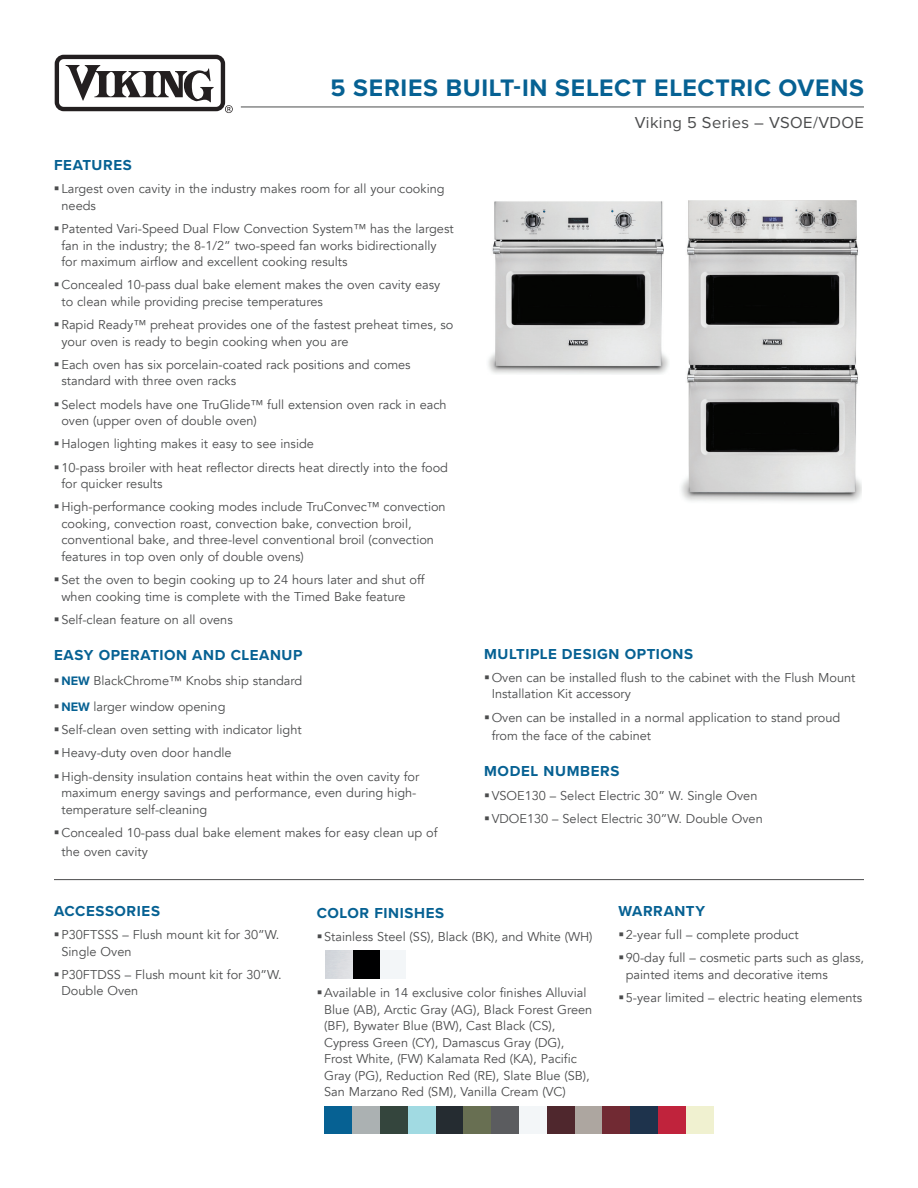
<style>
.page{position:relative;width:918px;height:1188px;background:#fff}
.page>*{position:absolute;margin:0;border:0;box-sizing:border-box;transform-origin:0 0}
.t1{font:700 24.75px "Proxima Nova";letter-spacing:.03em;color:#066193}
.t2{font:16.5px "Proxima Nova";letter-spacing:.025em;color:#4b4c4d}
.t3{font:700 15px "Proxima Nova";letter-spacing:.04em;color:#066193}
.t4{font:12.75px/16.5px "Avenir";color:#4b4c4d}
.s1{font-family:"Proxima Nova";font-weight:700;color:#066193}
</style>
<div class="page">
<hr style="left:54px;top:879px;width:810px;height:1px;background:#4b4c4d">
<img style="left:488px;top:201px;width:181px;height:173px">
<img style="left:681px;top:200px;width:181px;height:302px">
<hr style="left:241px;top:107px;width:623px;height:1px;background:#4b4c4d">
<svg style="left:55px;top:55px;width:178px;height:58px"></svg>
<div style="left:380px;top:950px;width:26px;height:29px;background:#f3f6f8"></div>
<div style="left:353px;top:950px;width:27px;height:29px;background:#000001"></div>
<div style="left:575px;top:1107px;width:27px;height:27px;background:#ada6a0"></div>
<div style="left:519px;top:1107px;width:28px;height:27px;background:#f3f6f8"></div>
<div style="left:491px;top:1107px;width:28px;height:27px;background:#5b5c5f"></div>
<div style="left:436px;top:1107px;width:27px;height:27px;background:#252c31"></div>
<div style="left:686px;top:1107px;width:27px;height:27px;background:#f0f1d0"></div>
<div style="left:463px;top:1107px;width:28px;height:27px;background:#686f52"></div>
<div style="left:380px;top:1107px;width:28px;height:27px;background:#34453d"></div>
<div style="left:352px;top:1107px;width:28px;height:27px;background:#abb1b2"></div>
<div style="left:408px;top:1107px;width:27px;height:27px;background:#a1dae2"></div>
<div style="left:325px;top:1107px;width:27px;height:27px;background:#066193"></div>
<div style="left:630px;top:1107px;width:28px;height:27px;background:#1e334c"></div>
<div style="left:658px;top:1107px;width:28px;height:27px;background:#c0233c"></div>
<div style="left:602px;top:1107px;width:28px;height:27px;background:#712a33"></div>
<div style="left:547px;top:1107px;width:27px;height:27px;background:#4f272d"></div>
<h1 class="t1" style="left:331px;top:70px;width:535px">5 SERIES BUILT-IN SELECT ELECTRIC OVENS</h1>
<p class="t2" style="left:635px;top:110px;width:231px">Viking 5 Series – VSOE/VDOE</p>
<p class="t3" style="left:54px;top:154px;width:79px">FEATURES</p>
<p class="t4" style="left:61px;top:181px;width:385px;text-indent:-7px">▪ Largest oven cavity in the industry makes room for all your cooking needs</p>
<p class="t4" style="left:61px;top:221px;width:394px;text-indent:-7px">▪Patented Vari-Speed Dual Flow Convection System™ has the largest fan in the industry; the 8-1/2” two-speed fan works bidirectionally for maximum airflow and excellent cooking results</p>
<p class="t4" style="left:61px;top:277px;width:381px;text-indent:-7px">▪Concealed 10-pass dual bake element makes the oven cavity easy to clean while providing precise temperatures</p>
<p class="t4" style="left:61px;top:317px;width:393px;text-indent:-7px">▪Rapid Ready™ preheat provides one of the fastest preheat times, so your oven is ready to begin cooking when you are</p>
<p class="t4" style="left:61px;top:356px;width:351px;text-indent:-7px">▪Each oven has six porcelain-coated rack positions and comes standard with three oven racks</p>
<p class="t4" style="left:61px;top:396px;width:387px;text-indent:-7px">▪Select models have one TruGlide™ full extension oven rack in each oven (upper oven of double oven)</p>
<p class="t4" style="left:54px;top:436px;width:262px">▪Halogen lighting makes it easy to see inside</p>
<p class="t4" style="left:61px;top:459px;width:388px;text-indent:-7px">▪10-pass broiler with heat reflector directs heat directly into the food for quicker results</p>
<p class="t4" style="left:61px;top:499px;width:386px;text-indent:-7px">▪High-performance cooking modes include TruConvec™ convection cooking, convection roast, convection bake, convection broil, conventional bake, and three-level conventional broil (convection features in top oven only of double ovens)</p>
<p class="t4" style="left:61px;top:572px;width:365px;text-indent:-7px">▪Set the oven to begin cooking up to 24 hours later and shut off when cooking time is complete with the Timed Bake feature</p>
<p class="t4" style="left:54px;top:611px;width:180px">▪Self-clean feature on all ovens</p>
<p class="t3" style="left:54px;top:644px;width:250px">EASY OPERATION AND CLEANUP</p>
<p class="t4" style="left:54px;top:673px;width:250px">▪<span class="s1">NEW</span> BlackChrome™ Knobs ship standard</p>
<p class="t4" style="left:54px;top:698px;width:173px">▪<span class="s1">NEW</span> larger window opening</p>
<p class="t4" style="left:54px;top:722px;width:249px">▪Self-clean oven setting with indicator light</p>
<p class="t4" style="left:54px;top:745px;width:179px">▪Heavy-duty oven door handle</p>
<p class="t4" style="left:61px;top:768px;width:359px;text-indent:-7px">▪High-density insulation contains heat within the oven cavity for maximum energy savings and performance, even during high&shy;temperature self-cleaning</p>
<p class="t4" style="left:61px;top:823px;width:378px;line-height:18.8px;text-indent:-7px">▪Concealed 10-pass dual bake element makes for easy clean up of the oven cavity</p>
<p class="t3" style="left:484px;top:642px;width:211px">MULTIPLE DESIGN OPTIONS</p>
<p class="t4" style="left:492px;top:669px;width:365px;text-indent:-7px">▪Oven can be installed flush to the cabinet with the Flush Mount<br>Installation Kit accessory</p>
<p class="t4" style="left:492px;top:708px;width:350px;line-height:18.8px;text-indent:-7px">▪Oven can be installed in a normal application to stand proud from the face of the cabinet</p>
<p class="t3" style="left:484px;top:760px;width:137px">MODEL NUMBERS</p>
<p class="t4" style="left:484px;top:787px;width:275px">▪VSOE130 – Select Electric 30” W. Single Oven</p>
<p class="t4" style="left:484px;top:810px;width:280px">▪VDOE130 – Select Electric 30”W. Double Oven</p>
<p class="t3" style="left:54px;top:900px;width:108px">ACCESSORIES</p>
<p class="t4" style="left:61px;top:927px;width:219px;text-indent:-7px">▪P30FTSSS – Flush mount kit for 30”W.<br>Single Oven</p>
<p class="t4" style="left:61px;top:966px;width:222px;text-indent:-7px">▪P30FTDSS – Flush mount kit for 30”W.<br>Double Oven</p>
<p class="t3" style="left:317px;top:902px;width:129px">COLOR FINISHES</p>
<p class="t4" style="left:317px;top:929px;width:277px">▪Stainless Steel (SS), Black (BK), and White (WH)</p>
<p class="t4" style="left:324px;top:985px;width:270px;text-indent:-7px">▪Available in 14 exclusive color finishes Alluvial Blue (AB), Arctic Gray (AG), Black Forest Green (BF), Bywater Blue (BW), Cast Black (CS), Cypress Green (CY), Damascus Gray (DG), Frost White, (FW) Kalamata Red (KA), Pacific Gray (PG), Reduction Red (RE), Slate Blue (SB), San Marzano Red (SM), Vanilla Cream (VC)</p>
<p class="t3" style="left:618px;top:900px;width:88px">WARRANTY</p>
<p class="t4" style="left:618px;top:927px;width:182px">▪2-year full – complete product</p>
<p class="t4" style="left:626px;top:950px;width:240px;text-indent:-7px">▪90-day full – cosmetic parts such as glass, painted items and decorative items</p>
<p class="t4" style="left:618px;top:990px;width:245px">▪5-year limited – electric heating elements</p>
</div>
